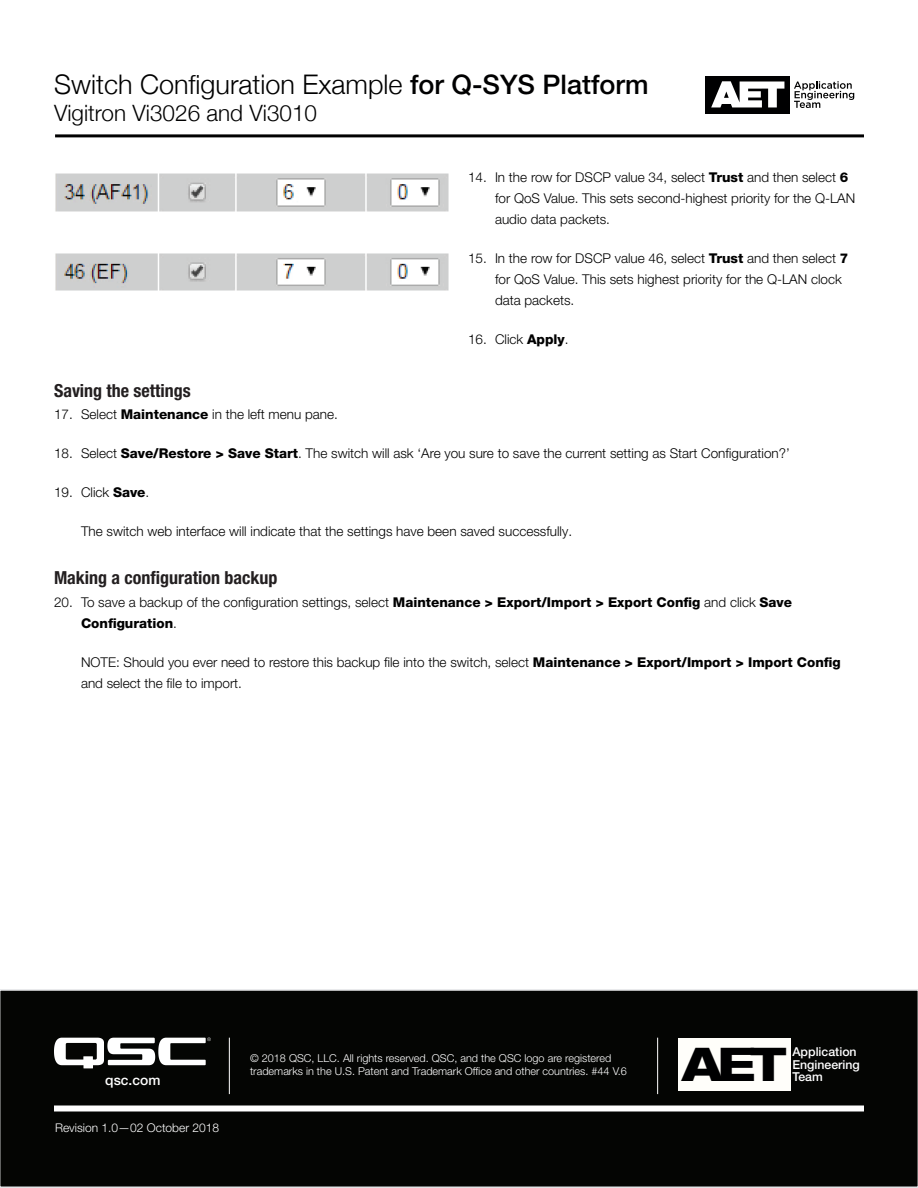
<style>
.page{position:relative;width:918px;height:1188px;background:#fff}
.page>*{position:absolute;margin:0;border:0;box-sizing:border-box;transform-origin:0 0}
.t1{font:800 expanded 46.5px "Helvetica Neue LT Pro";color:#000001}
.t2{font:300 27px "Helvetica Neue";color:#000001}
.t3{font:300 22.5px "Helvetica Neue";color:#000001}
.Body_Subhead{font:700 condensed 18px "Helvetica Neue LT Pro";color:#231f20}
.t4{font:500 13.8px "Helvetica Neue LT Pro";color:#fff}
.Procedure_Unnumbered{font:300 13.5px/21px "Helvetica Neue LT Pro";color:#000001}
.t5{font:500 12.3px/12.3px "Helvetica Neue LT Pro";color:#fff}
.t6{font:300 12px "Helvetica Neue LT Pro";color:#fff}
.t7{font:300 10.8px/13.5px "Helvetica Neue LT Pro";color:#fff}
.s1{font-family:"Helvetica Neue LT Pro";font-weight:500}
.s2{font-weight:800}
</style>
<div class="page">
<div style="left:0;top:989px;width:918px;height:199px;background:#040503"></div>
<div style="left:54px;top:1106px;width:810px;height:6px;background:#fff"></div>
<hr style="left:229px;top:1038px;width:1px;height:56px;background:#fff">
<hr style="left:657px;top:1038px;width:1px;height:56px;background:#fff">
<svg style="left:54px;top:1037px;width:157px;height:31px"></svg>
<hr style="left:55px;top:134px;width:809px;height:3px;background:#000001">
<div style="left:705px;top:76px;width:85px;height:37px;background:#000001"></div>
<svg style="left:711px;top:81px;width:73px;height:26px"></svg>
<svg style="left:794px;top:81px;width:60px;height:27px"></svg>
<div style="left:678px;top:1038px;width:112px;height:52px;background:#fffefa"></div>
<img style="left:55px;top:173px;width:394px;height:39px">
<img style="left:55px;top:253px;width:394px;height:38px">
<h2 class="t2" style="left:54px;top:68px;width:596px">Switch Configuration Example <span class="s1">for Q-SYS Platform</span></h2>
<h3 class="t3" style="left:54px;top:99px;width:265px">Vigitron Vi3026 and Vi3010</h3>
<p class="Procedure_Unnumbered" style="left:495px;top:167px;width:362px;text-indent:-27px">14. In the row for DSCP value 34, select <span class="s2">Trust</span> and then select <span class="s2">6 </span>for QoS Value. This sets second-highest priority for the Q-LAN audio data packets.</p>
<p class="Procedure_Unnumbered" style="left:495px;top:248px;width:355px;text-indent:-27px">15. In the row for DSCP value 46, select <span class="s2">Trust</span> and then select <span class="s2">7 </span>for QoS Value. This sets highest priority for the Q-LAN clock data packets.</p>
<p class="Procedure_Unnumbered" style="left:468px;top:329px;width:102px">16. Click <span class="s2">Apply</span>.</p>
<p class="Body_Subhead" style="left:54px;top:380px;width:138px">Saving the settings</p>
<p class="Procedure_Unnumbered" style="left:54px;top:404px;width:285px">17. Select <span class="s2">Maintenance</span> in the left menu pane.</p>
<p class="Procedure_Unnumbered" style="left:54px;top:443px;width:737px">18. Select <span class="s2">Save/Restore &gt; Save Start</span>. The switch will ask ‘Are you sure to save the current setting as Start Configuration?’</p>
<p class="Procedure_Unnumbered" style="left:54px;top:482px;width:97px">19. Click <span class="s2">Save</span>.</p>
<p class="Procedure_Unnumbered" style="left:81px;top:521px;width:493px">The switch web interface will indicate that the settings have been saved successfully.</p>
<p class="Body_Subhead" style="left:54px;top:567px;width:225px">Making a configuration backup</p>
<p class="Procedure_Unnumbered" style="left:81px;top:591px;width:713px;text-indent:-27px">20. To save a backup of the configuration settings, select <span class="s2">Maintenance &gt; Export/Import &gt; Export Config</span> and click <span class="s2">Save<br>Configuration</span>.</p>
<p class="Procedure_Unnumbered" style="left:81px;top:651px;width:761px">NOTE: Should you ever need to restore this backup file into the switch, select <span class="s2">Maintenance &gt; Export/Import &gt; Import Config </span>and select the file to import.</p>
<p class="t4" style="left:105px;top:1071px;width:57px">qsc.com</p>
<p class="t6" style="left:55px;top:1120px;width:166px">Revision 1.0—02 October 2018</p>
<p class="t7" style="left:250px;top:1051px;width:378px">© 2018 QSC, LLC. All rights reserved. QSC, and the QSC logo are registered trademarks in the U.S. Patent and Trademark Office and other countries. #44 V.6</p>
<h1 class="t1" style="left:682px;top:1034px;width:105px">AET</h1>
<p class="t5" style="left:792px;top:1046px;width:69px">Application<br>Engineering<br>Team</p>
</div>
